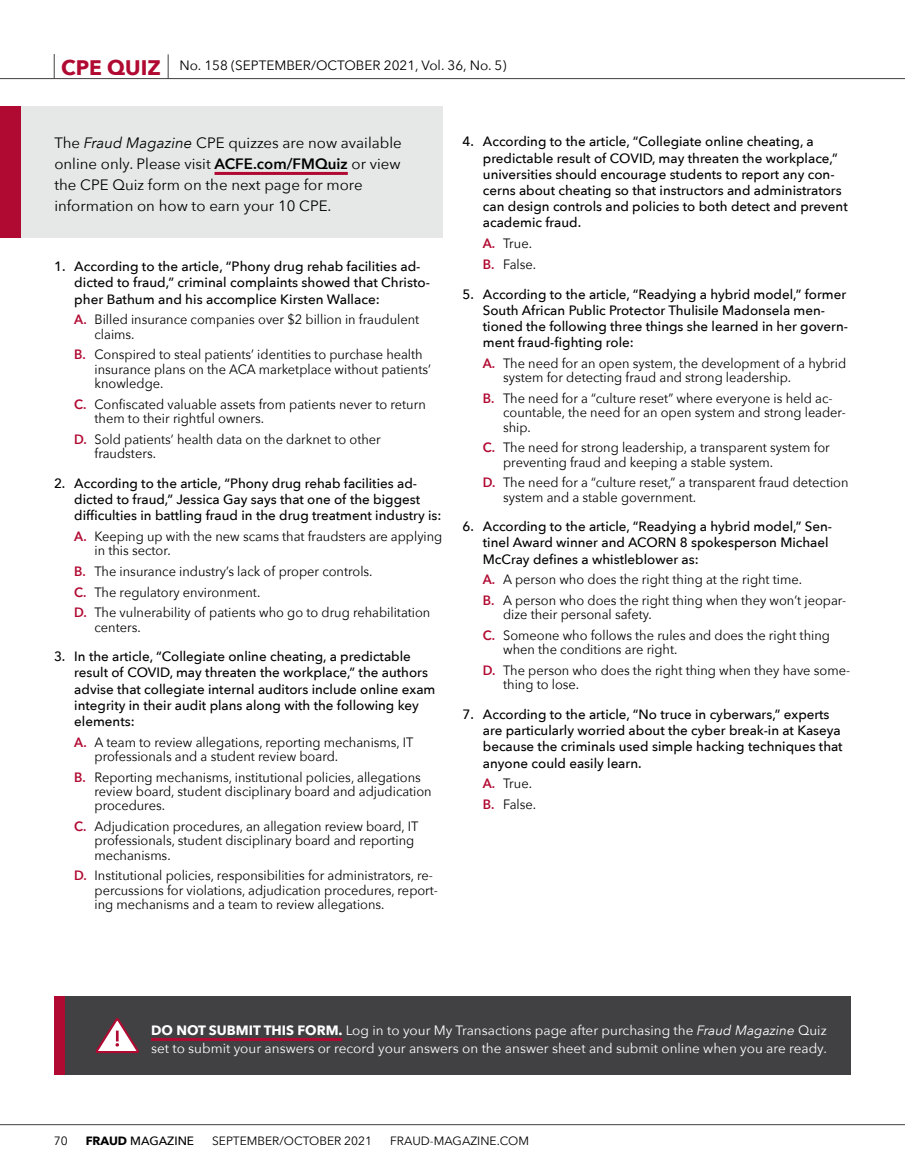
<style>
.page{position:relative;width:905px;height:1175px;background:#fff}
.page>*{position:absolute;margin:0;border:0;box-sizing:border-box;transform-origin:0 0}
.t1{font:15px/21px "Avenir Next";color:#000}
.t2{font:13.5px/14.2px "Avenir Next";color:#000;scale:.95 1}
.t3{font:500 13.5px/16.2px "Avenir Next";color:#000}
.t4{font:13.5px/18px "Avenir Next";color:#fff}
.t5{font:13.5px "Avenir Next";color:#000}
.t6{font:12px "Avenir Next";color:#000}
.t7{font:500 12px "Avenir Next";color:#000}
.s1{font-weight:700;font-size:21px;color:#b10a32}
.s2{font-style:italic}
.s3{font-weight:600}
.s4{font-weight:600;color:#b10a32}
.s5{font-weight:700}
</style>
<div class="page">
<hr style="left:0;top:78px;width:904px;height:1px;background:#414042">
<svg style="left:54px;top:54px;width:1px;height:24px"></svg>
<svg style="left:168px;top:54px;width:1px;height:24px"></svg>
<div style="left:54px;top:996px;width:796px;height:78px;background:#414042"></div>
<hr style="left:151px;top:1037px;width:191px;height:3px;background:#b10a32">
<svg style="left:95px;top:1018px;width:44px;height:35px"></svg>
<div style="left:0;top:106px;width:442px;height:131px;background:#e6e7e7"></div>
<hr style="left:214px;top:172px;width:134px;height:3px;background:#b10a32">
<div style="left:0;top:106px;width:21px;height:131px;background:#b10a32"></div>
<div style="left:54px;top:996px;width:10px;height:78px;background:#b10a32"></div>
<hr style="left:0;top:1124px;width:904px;height:1px;background:#414042">
<p class="t5" style="left:61px;top:54px;width:447px"><span class="s1">CPE QUIZ</span> No. 158 (SEPTEMBER/OCTOBER 2021, Vol. 36, No. 5)</p>
<p class="t1" style="left:54px;top:132px;width:349px">The <span class="s2">Fraud Magazine</span> CPE quizzes are now available online only. Please visit <span class="s3">ACFE.com/FMQuiz</span> or view the CPE Quiz form on the next page for more information on how to earn your 10 CPE.</p>
<p class="t3" style="left:74px;top:258px;width:357px;text-indent:-20px">1. According to the article, “Phony drug rehab facilities ad&shy;dicted to fraud,” criminal complaints showed that Christo&shy;pher Bathum and his accomplice Kirsten Wallace:</p>
<p class="t2" style="left:95px;top:312px;width:343px;text-indent:-20px"><span class="s4">A.</span> Billed insurance companies over $2 billion in fraudulent claims.</p>
<p class="t2" style="left:95px;top:347px;width:356px;text-indent:-20px"><span class="s4">B.</span> Conspired to steal patients’ identities to purchase health insurance plans on the ACA marketplace without patients’ knowledge.</p>
<p class="t2" style="left:95px;top:396px;width:350px;text-indent:-20px"><span class="s4">C.</span> Confiscated valuable assets from patients never to return them to their rightful owners.</p>
<p class="t2" style="left:94px;top:431px;width:303px;text-indent:-20px"><span class="s4">D.</span> Sold patients’ health data on the darknet to other fraudsters.</p>
<p class="t3" style="left:74px;top:474px;width:369px;text-indent:-20px">2. According to the article, “Phony drug rehab facilities ad&shy;dicted to fraud,” Jessica Gay says that one of the biggest difficulties in battling fraud in the drug treatment industry is:</p>
<p class="t2" style="left:95px;top:528px;width:367px;text-indent:-20px"><span class="s4">A.</span> Keeping up with the new scams that fraudsters are applying in this sector.</p>
<p class="t2" style="left:74px;top:560px;width:376px;line-height:20.7px"><span class="s4">B.</span> The insurance industry’s lack of proper controls.<br><span class="s4">C.</span> The regulatory environment.<br><span class="s4">D.</span> The vulnerability of patients who go to drug rehabilitation</p>
<p class="t2" style="left:95px;top:619px;width:50px">centers.</p>
<p class="t3" style="left:74px;top:648px;width:362px;text-indent:-20px">3. In the article, “Collegiate online cheating, a predictable result of COVID, may threaten the workplace,” the authors advise that collegiate internal auditors include online exam integrity in their audit plans along with the following key elements:</p>
<p class="t2" style="left:95px;top:734px;width:337px;text-indent:-20px"><span class="s4">A.</span> A team to review allegations, reporting mechanisms, IT professionals and a student review board.</p>
<p class="t2" style="left:95px;top:769px;width:356px;text-indent:-20px"><span class="s4">B.</span> Reporting mechanisms, institutional policies, allegations review board, student disciplinary board and adjudication procedures.</p>
<p class="t2" style="left:95px;top:818px;width:342px;text-indent:-20px"><span class="s4">C.</span> Adjudication procedures, an allegation review board, IT professionals, student disciplinary board and reporting mechanisms.</p>
<p class="t2" style="left:94px;top:868px;width:363px;text-indent:-20px"><span class="s4">D.</span> Institutional policies, responsibilities for administrators, re&shy;percussions for violations, adjudication procedures, report&shy;ing mechanisms and a team to review allegations.</p>
<p class="t3" style="left:483px;top:133px;width:366px;text-indent:-20px">4. According to the article, “Collegiate online cheating, a predictable result of COVID, may threaten the workplace,” universities should encourage students to report any con&shy;cerns about cheating so that instructors and administrators can design controls and policies to both detect and prevent academic fraud.</p>
<p class="t2" style="left:483px;top:232px;width:58px;line-height:20.7px"><span class="s4">A.</span> True.<br><span class="s4">B.</span> False.</p>
<p class="t3" style="left:483px;top:285px;width:367px;text-indent:-20px">5. According to the article, “Readying a hybrid model,” former South African Public Protector Thulisile Madonsela men&shy;tioned the following three things she learned in her govern&shy;ment fraud-fighting role:</p>
<p class="t2" style="left:503px;top:355px;width:362px;text-indent:-20px"><span class="s4">A.</span> The need for an open system, the development of a hybrid system for detecting fraud and strong leadership.</p>
<p class="t2" style="left:503px;top:390px;width:362px;text-indent:-20px"><span class="s4">B.</span> The need for a “culture reset” where everyone is held ac&shy;countable, the need for an open system and strong leader&shy;ship.</p>
<p class="t2" style="left:503px;top:440px;width:345px;text-indent:-20px"><span class="s4">C.</span> The need for strong leadership, a transparent system for preventing fraud and keeping a stable system.</p>
<p class="t2" style="left:503px;top:475px;width:365px;text-indent:-20px"><span class="s4">D.</span> The need for a “culture reset,” a transparent fraud detection system and a stable government.</p>
<p class="t3" style="left:483px;top:518px;width:351px;text-indent:-20px">6. According to the article, “Readying a hybrid model,” Sen&shy;tinel Award winner and ACORN 8 spokesperson Michael<br>McCray defines a whistleblower as:</p>
<p class="t2" style="left:483px;top:568px;width:384px;line-height:20.7px"><span class="s4">A.</span> A person who does the right thing at the right time.<br><span class="s4">B.</span> A person who does the right thing when they won’t jeopar-</p>
<p class="t2" style="left:483px;top:603px;width:367px;line-height:20.7px;text-indent:20px">dize their personal safety.<br><span class="s4">C.</span> Someone who follows the rules and does the right thing</p>
<p class="t2" style="left:483px;top:638px;width:388px;line-height:20.7px;text-indent:20px">when the conditions are right.<br><span class="s4">D.</span> The person who does the right thing when they have some-</p>
<p class="t2" style="left:503px;top:677px;width:82px">thing to lose.</p>
<p class="t3" style="left:483px;top:706px;width:361px;text-indent:-20px">7. According to the article, “No truce in cyberwars,” experts are particularly worried about the cyber break-in at Kaseya because the criminals used simple hacking techniques that anyone could easily learn.</p>
<p class="t2" style="left:483px;top:772px;width:58px;line-height:20.7px"><span class="s4">A.</span> True.<br><span class="s4">B.</span> False.</p>
<p class="t4" style="left:151px;top:1020px;width:677px"><span class="s5">DO NOT SUBMIT THIS FORM.</span> Log in to your My Transactions page after purchasing the <span class="s2">Fraud Magazine</span> Quiz set to submit your answers or record your answers on the answer sheet and submit online when you are ready.</p>
<p class="t6" style="left:54px;top:1130px;width:15px">70</p>
<p class="t7" style="left:86px;top:1130px;width:110px"><span class="s5">FRAUD</span> MAGAZINE</p>
<p class="t6" style="left:212px;top:1130px;width:161px">SEPTEMBER/OCTOBER 2021</p>
<p class="t6" style="left:390px;top:1130px;width:140px">FRAUD-MAGAZINE.COM</p>
</div>
